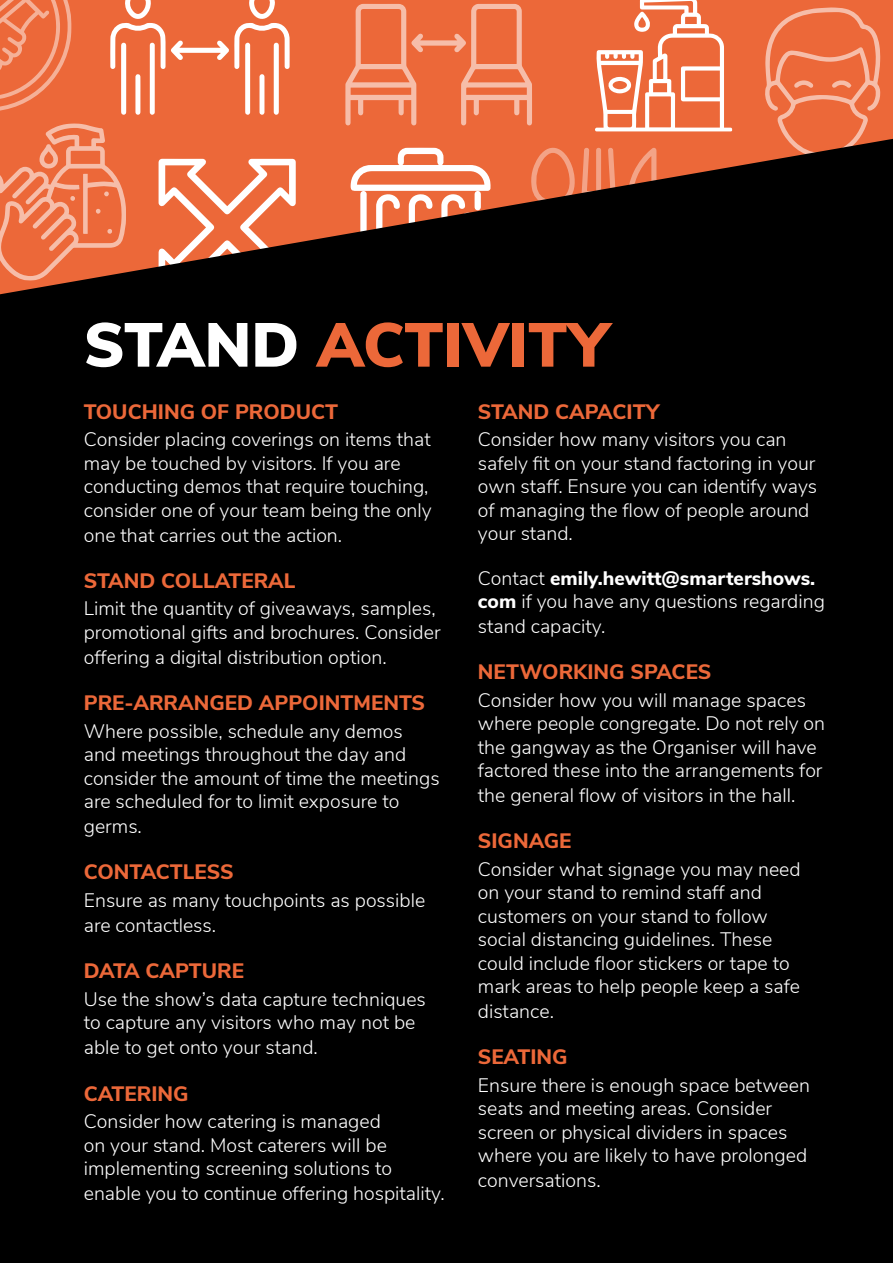
<style>
.page{position:relative;width:893px;height:1263px;background:#fff}
.page>*{position:absolute;margin:0;border:0;box-sizing:border-box;transform-origin:0 0}
.t1{font:900 61.95px "Nunito Sans";color:#ec6839}
.t2{font:800 20.85px "Nunito Sans";color:#ec6839}
.t3{font:300 19.5px/23.9px "Nunito Sans";color:#fff}
.s1{color:#fff}
.s2{font-weight:800}
</style>
<div class="page">
<div style="left:0;top:0;width:893px;height:338px;background:#ec6839"></div>
<svg style="left:45px;top:123px;width:60px;height:16px"></svg>
<svg style="left:765px;top:8px;width:115px;height:131px"></svg>
<svg style="left:595px;top:0;width:137px;height:132px"></svg>
<svg style="left:345px;top:4px;width:187px;height:121px"></svg>
<svg style="left:110px;top:0;width:180px;height:115px"></svg>
<div style="left:0;top:139px;width:893px;height:1124px;background:#000"></div>
<svg style="left:0;top:0;width:72px;height:111px"></svg>
<h1 class="t1" style="left:84px;top:299px;width:527px"><span class="s1">STAND</span> ACTIVITY</h1>
<p class="t2" style="left:84px;top:396px;width:256px">TOUCHING OF PRODUCT</p>
<p class="t3" style="left:84px;top:426px;width:350px">Consider placing coverings on items that may be touched by visitors. If you are conducting demos that require touching, consider one of your team being the only one that carries out the action.</p>
<p class="t2" style="left:84px;top:565px;width:213px">STAND COLLATERAL</p>
<p class="t3" style="left:84px;top:595px;width:358px">Limit the quantity of giveaways, samples, promotional gifts and brochures. Consider offering a digital distribution option.</p>
<p class="t2" style="left:84px;top:687px;width:343px">PRE-ARRANGED APPOINTMENTS</p>
<p class="t3" style="left:84px;top:718px;width:357px">Where possible, schedule any demos and meetings throughout the day and consider the amount of time the meetings are scheduled for to limit exposure to germs.</p>
<p class="t2" style="left:84px;top:857px;width:152px">CONTACTLESS</p>
<p class="t3" style="left:84px;top:886px;width:343px;line-height:25px">Ensure as many touchpoints as possible are contactless.</p>
<p class="t2" style="left:84px;top:956px;width:162px">DATA CAPTURE</p>
<p class="t3" style="left:84px;top:986px;width:344px">Use the show’s data capture techniques to capture any visitors who may not be able to get onto your stand.</p>
<p class="t2" style="left:84px;top:1078px;width:106px">CATERING</p>
<p class="t3" style="left:84px;top:1108px;width:363px">Consider how catering is managed<br>on your stand. Most caterers will be implementing screening solutions to enable you to continue offering hospitality.</p>
<p class="t2" style="left:478px;top:396px;width:183px">STAND CAPACITY</p>
<p class="t3" style="left:478px;top:427px;width:341px;line-height:23.4px">Consider how many visitors you can safely fit on your stand factoring in your own staff. Ensure you can identify ways of managing the flow of people around your stand.</p>
<p class="t3" style="left:478px;top:564px;width:349px">Contact <span class="s2">emily.hewitt@smartershows. com</span> if you have any questions regarding stand capacity.</p>
<p class="t2" style="left:478px;top:657px;width:235px">NETWORKING SPACES</p>
<p class="t3" style="left:478px;top:687px;width:349px">Consider how you will manage spaces where people congregate. Do not rely on the gangway as the Organiser will have factored these into the arrangements for the general flow of visitors in the hall.</p>
<p class="t2" style="left:478px;top:826px;width:95px">SIGNAGE</p>
<p class="t3" style="left:478px;top:856px;width:324px">Consider what signage you may need on your stand to remind staff and customers on your stand to follow social distancing guidelines. These could include floor stickers or tape to mark areas to help people keep a safe distance.</p>
<p class="t2" style="left:478px;top:1042px;width:91px">SEATING</p>
<p class="t3" style="left:478px;top:1072px;width:334px">Ensure there is enough space between seats and meeting areas. Consider screen or physical dividers in spaces where you are likely to have prolonged conversations.</p>
</div>
